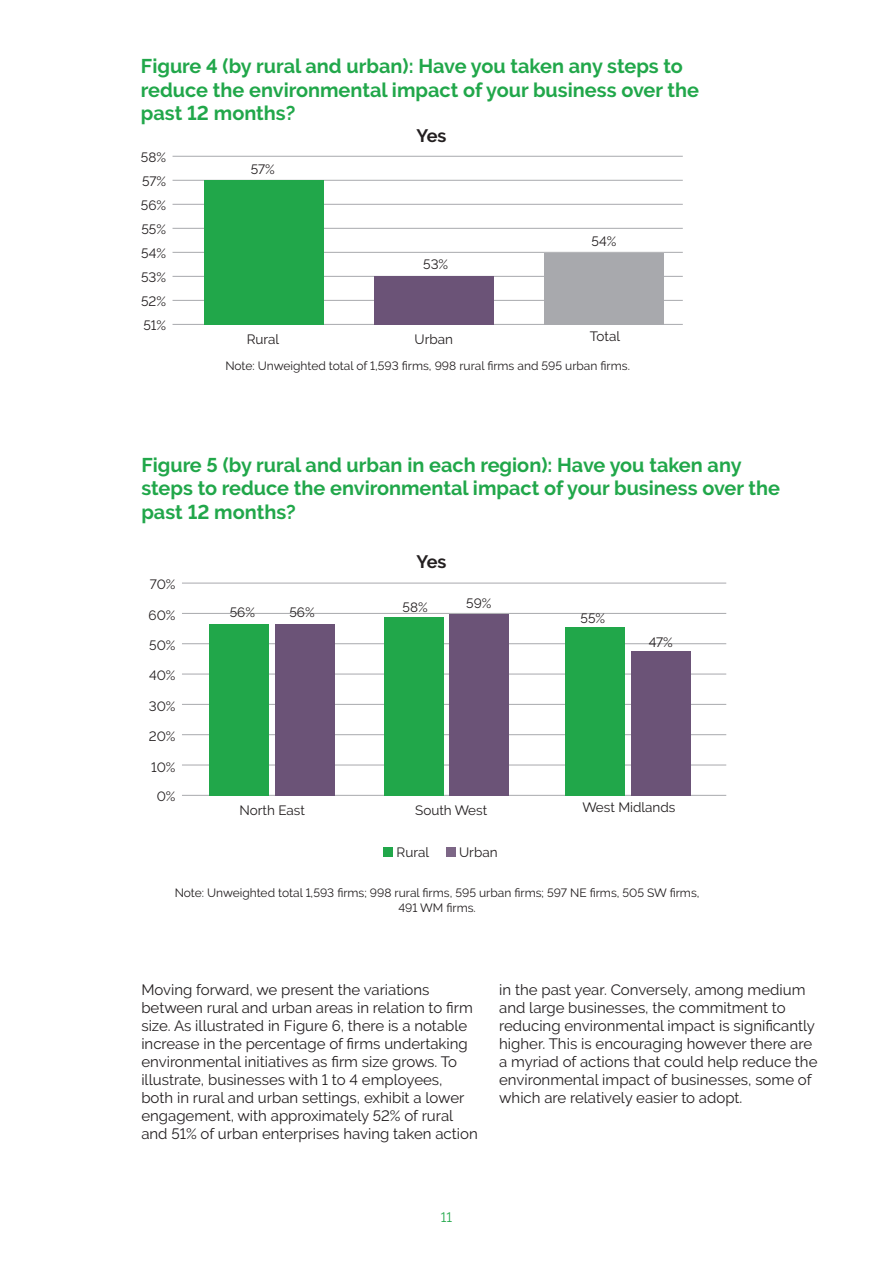
<style>
.page{position:relative;width:893px;height:1263px;background:#fff}
.page>*{position:absolute;margin:0;border:0;box-sizing:border-box;transform-origin:0 0}
.t1{font:700 19.8px/23.9px "Derailed";color:#21a74a}
.t2{font:700 18px "Derailed";letter-spacing:-.045em;color:#231f20}
.t3{font:15px/18px "Derailed";color:#231f20}
.t4{font:13.5px "Derailed";color:#231f20}
.t5{font:13.5px "Derailed";color:#21a74a}
.t6{font:12px/14.4px "Derailed";color:#231f20;text-align:center}
</style>
<div class="page">
<hr style="left:173px;top:324px;width:510px;height:1px;background:#a8a9ad">
<hr style="left:173px;top:204px;width:510px;height:1px;background:#a8a9ad">
<hr style="left:173px;top:276px;width:510px;height:1px;background:#a8a9ad">
<hr style="left:173px;top:300px;width:510px;height:1px;background:#a8a9ad">
<hr style="left:173px;top:180px;width:510px;height:1px;background:#a8a9ad">
<hr style="left:173px;top:156px;width:510px;height:1px;background:#a8a9ad">
<hr style="left:173px;top:252px;width:510px;height:1px;background:#a8a9ad">
<hr style="left:173px;top:228px;width:510px;height:1px;background:#a8a9ad">
<div style="left:204px;top:180px;width:119px;height:144px;background:#21a74a"></div>
<div style="left:374px;top:276px;width:119px;height:48px;background:#6b5377"></div>
<div style="left:544px;top:252px;width:120px;height:72px;background:#a8a9ad"></div>
<hr style="left:182px;top:583px;width:544px;height:1px;background:#a8a9ad">
<hr style="left:182px;top:795px;width:544px;height:1px;background:#a8a9ad">
<hr style="left:182px;top:765px;width:544px;height:1px;background:#a8a9ad">
<hr style="left:182px;top:674px;width:544px;height:1px;background:#a8a9ad">
<hr style="left:182px;top:704px;width:544px;height:1px;background:#a8a9ad">
<hr style="left:182px;top:734px;width:544px;height:1px;background:#a8a9ad">
<hr style="left:182px;top:643px;width:544px;height:1px;background:#a8a9ad">
<hr style="left:182px;top:613px;width:544px;height:1px;background:#a8a9ad">
<div style="left:210px;top:624px;width:59px;height:171px;background:#21a74a"></div>
<div style="left:275px;top:624px;width:60px;height:171px;background:#6b5377"></div>
<div style="left:384px;top:617px;width:59px;height:178px;background:#21a74a"></div>
<div style="left:450px;top:614px;width:59px;height:181px;background:#6b5377"></div>
<div style="left:565px;top:627px;width:60px;height:168px;background:#21a74a"></div>
<div style="left:631px;top:651px;width:60px;height:144px;background:#6b5377"></div>
<div style="left:383px;top:847px;width:10px;height:9px;background:#21a74a"></div>
<div style="left:446px;top:847px;width:10px;height:9px;background:#7c6686"></div>
<p class="t1" style="left:141px;top:54px;width:559px">Figure 4 (by rural and urban): Have you taken any steps to reduce the environmental impact of your business over the past 12 months?</p>
<p class="t4" style="left:141px;top:149px;width:27px">58%</p>
<p class="t4" style="left:142px;top:173px;width:26px">57%</p>
<p class="t4" style="left:141px;top:197px;width:27px">56%</p>
<p class="t4" style="left:141px;top:221px;width:26px">55%</p>
<p class="t4" style="left:141px;top:245px;width:26px">54%</p>
<p class="t4" style="left:141px;top:269px;width:27px">53%</p>
<p class="t4" style="left:141px;top:293px;width:26px">52%</p>
<p class="t4" style="left:143px;top:317px;width:24px">51%</p>
<p class="t4" style="left:251px;top:162px;width:26px">57%</p>
<p class="t2" style="left:417px;top:126px;width:31px">Yes</p>
<p class="t4" style="left:423px;top:257px;width:27px">53%</p>
<p class="t4" style="left:592px;top:234px;width:26px">54%</p>
<p class="t4" style="left:590px;top:329px;width:32px">Total</p>
<p class="t6" style="left:225px;top:358px;width:406px">Note: Unweighted total of 1,593 firms, 998 rural firms and 595 urban firms.</p>
<p class="t4" style="left:415px;top:331px;width:40px">Urban</p>
<p class="t4" style="left:247px;top:331px;width:34px">Rural</p>
<p class="t1" style="left:141px;top:453px;width:640px">Figure 5 (by rural and urban in each region): Have you taken any steps to reduce the environmental impact of your business over the past 12 months?</p>
<p class="t4" style="left:150px;top:577px;width:27px">70%</p>
<p class="t4" style="left:149px;top:607px;width:29px">60%</p>
<p class="t4" style="left:149px;top:637px;width:28px">50%</p>
<p class="t4" style="left:149px;top:667px;width:28px">40%</p>
<p class="t4" style="left:149px;top:698px;width:28px">30%</p>
<p class="t4" style="left:149px;top:729px;width:28px">20%</p>
<p class="t4" style="left:151px;top:759px;width:26px">10%</p>
<p class="t4" style="left:157px;top:788px;width:20px">0%</p>
<p class="t4" style="left:230px;top:605px;width:27px">56%</p>
<p class="t4" style="left:289px;top:605px;width:27px">56%</p>
<p class="t2" style="left:417px;top:551px;width:31px">Yes</p>
<p class="t4" style="left:403px;top:600px;width:27px">58%</p>
<p class="t4" style="left:466px;top:595px;width:27px">59%</p>
<p class="t4" style="left:581px;top:610px;width:26px">55%</p>
<p class="t4" style="left:649px;top:634px;width:26px">47%</p>
<p class="t4" style="left:240px;top:802px;width:67px">North East</p>
<p class="t4" style="left:415px;top:802px;width:74px">South West</p>
<p class="t4" style="left:582px;top:800px;width:94px">West Midlands</p>
<p class="t4" style="left:397px;top:844px;width:34px">Rural</p>
<p class="t4" style="left:459px;top:844px;width:40px">Urban</p>
<p class="t6" style="left:175px;top:886px;width:526px">Note: Unweighted total 1,593 firms; 998 rural firms, 595 urban firms; 597 NE firms, 505 SW firms,<br>491 WM firms.</p>
<p class="t3" style="left:141px;top:981px;width:338px">Moving forward, we present the variations between rural and urban areas in relation to firm size. As illustrated in Figure 6, there is a notable increase in the percentage of firms undertaking environmental initiatives as firm size grows. To illustrate, businesses with 1 to 4 employees, both in rural and urban settings, exhibit a lower engagement, with approximately 52% of rural and 51% of urban enterprises having taken action</p>
<p class="t3" style="left:499px;top:981px;width:320px">in the past year. Conversely, among medium and large businesses, the commitment to reducing environmental impact is significantly higher. This is encouraging however there are a myriad of actions that could help reduce the environmental impact of businesses, some of which are relatively easier to adopt.</p>
<p class="t5" style="left:441px;top:1209px;width:13px">11</p>
</div>
